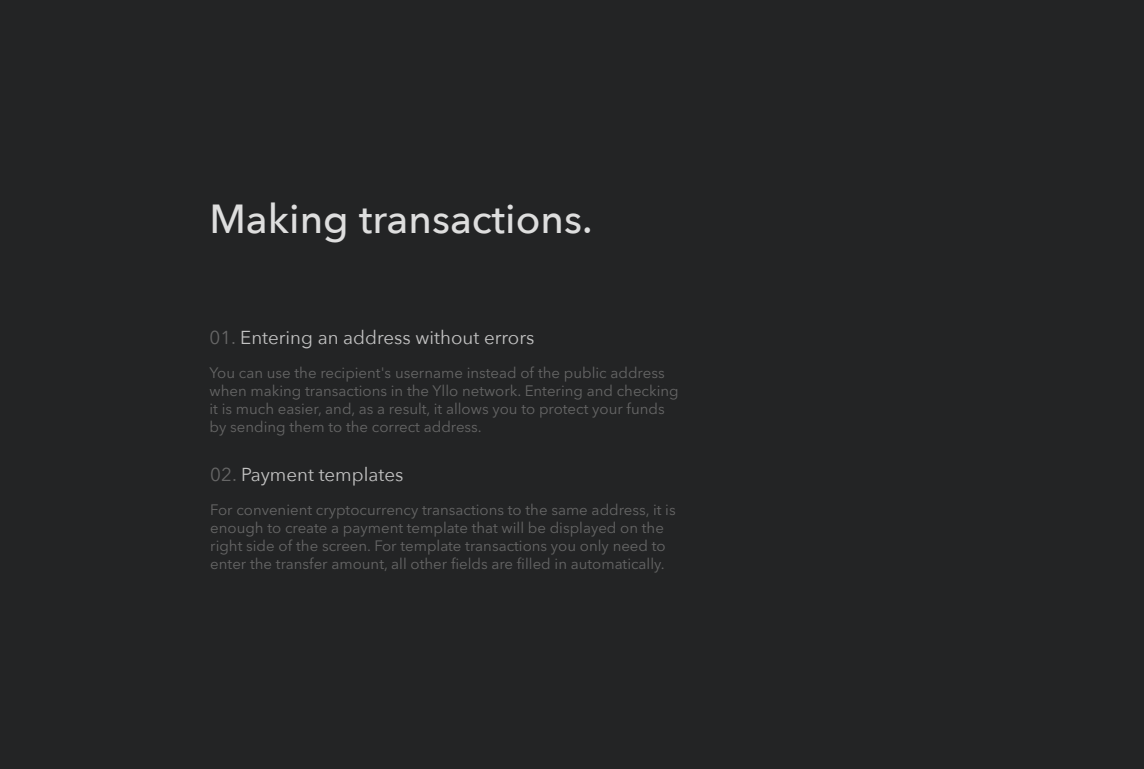
<style>
.page{position:relative;width:1144px;height:769px;background:#232425}
.page>*{position:absolute;margin:0;border:0;box-sizing:border-box;transform-origin:0 0}
.t1{font:500 40.5px "Avenir Next";color:#dedede}
.t2{font:18.75px "Avenir Next";color:#c3c3c3}
.t3{font:15px/18px "Avenir Next Cyr";color:#666}
.s1{color:#666}
</style>
<div class="page">
<h1 class="t1" style="left:209px;top:184px;width:385px">Making transactions.</h1>
<p class="t2" style="left:210px;top:322px;width:326px"><span class="s1">01.</span> Entering an address without errors</p>
<p class="t3" style="left:210px;top:364px;width:471px">You can use the recipient's username instead of the public address when making transactions in the Yllo network. Entering and checking it is much easier, and, as a result, it allows you to protect your funds by sending them to the correct address.</p>
<p class="t2" style="left:210px;top:458px;width:195px"><span class="s1">02.</span> Payment templates</p>
<p class="t3" style="left:210px;top:500px;width:467px">For convenient cryptocurrency transactions to the same address, it is enough to create a payment template that will be displayed on the right side of the screen. For template transactions you only need to enter the transfer amount, all other fields are filled in automatically.</p>
</div>
